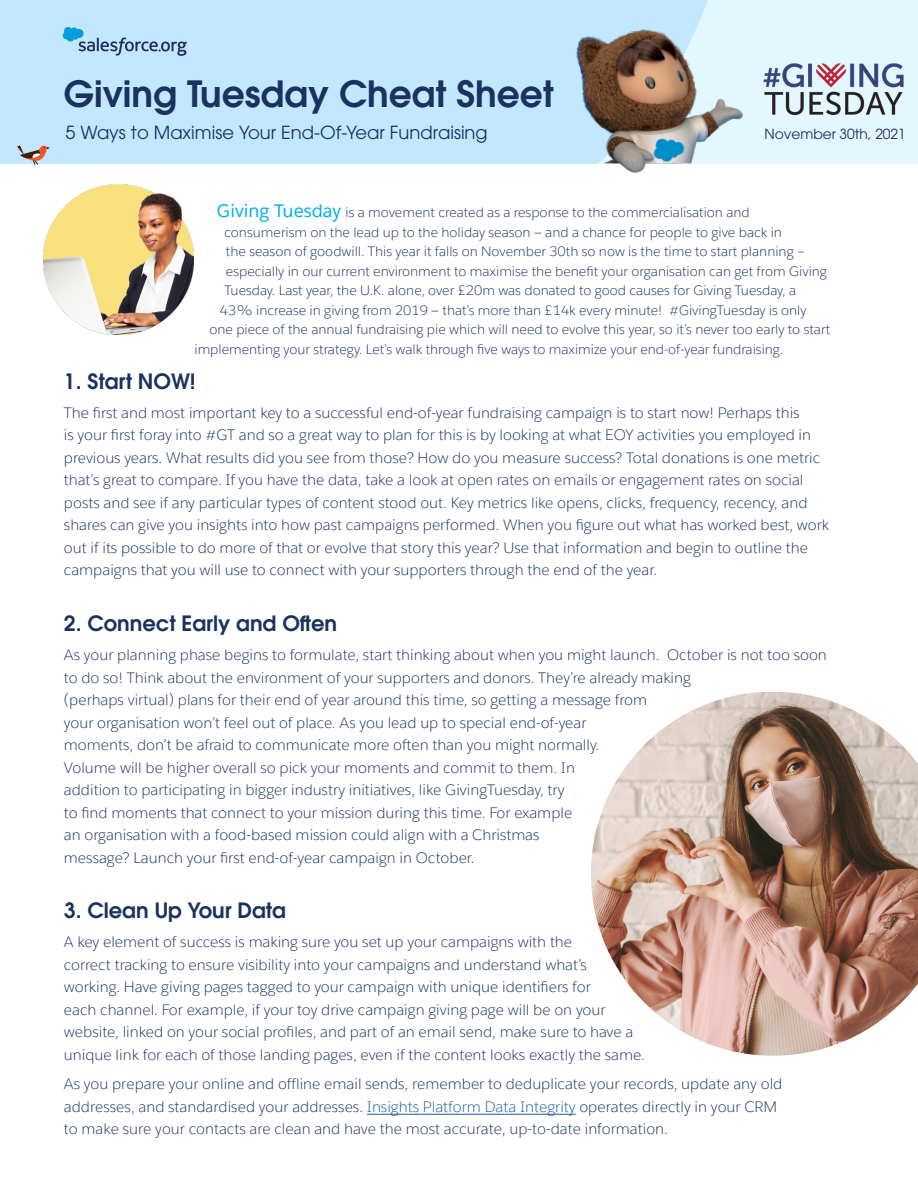
<style>
.page{position:relative;width:918px;height:1188px;background:#fff}
.page>*{position:absolute;margin:0;border:0;box-sizing:border-box;transform-origin:0 0}
.t1{font:600 36px "ITC Avant Garde Pro";color:#1b315f}
.t2{font:600 21px "ITC Avant Garde Pro";color:#1a325e}
.t3{font:18px "ITC Avant Garde Pro";color:#1b315f}
.t4{font:300 15px/22.5px "Salesforce Sans";color:#1a325e}
.t5{font:13.8px "ITC Avant Garde Pro";letter-spacing:-.005em;color:#1b315f}
.t6{font:300 13.5px "Salesforce Sans";color:#1a325e}
.s1{font-weight:400;font-size:18px;color:#00aeef}
.s2{color:#175d9e}
</style>
<div class="page">
<div style="left:0;top:0;width:918px;height:164px;background:#e3f7ff"></div>
<div style="left:0;top:0;width:708px;height:164px;background:#c2e8ff"></div>
<svg style="left:63px;top:27px;width:124px;height:29px;background:#9ec7e5"></svg>
<img style="left:763px;top:63px;width:141px;height:53px">
<img style="left:44px;top:184px;width:149px;height:150px">
<img style="left:591px;top:692px;width:327px;height:364px">
<svg style="left:16px;top:146px;width:34px;height:19px"></svg>
<img style="left:571px;top:26px;width:172px;height:147px">
<hr style="left:367px;top:1114px;width:209px;height:1px;background:#175d9e">
<p class="t1" style="left:64px;top:70px;width:491px">Giving Tuesday Cheat Sheet</p>
<p class="t3" style="left:66px;top:121px;width:424px">5 Ways to Maximise Your End-Of-Year Fundraising</p>
<p class="t5" style="left:765px;top:125px;width:143px">November 30th, 2021</p>
<p class="t6" style="left:217px;top:204px;width:534px"><span class="s1">Giving Tuesday</span> is a movement created as a response to the commercialisation and</p>
<p class="t6" style="left:224px;top:224px;width:559px">consumerism on the lead up to the holiday season — and a chance for people to give back in</p>
<p class="t6" style="left:226px;top:243px;width:581px">the season of goodwill. This year it falls on November 30th so now is the time to start planning –</p>
<p class="t6" style="left:226px;top:263px;width:603px">especially in our current environment to maximise the benefit your organisation can get from Giving</p>
<p class="t6" style="left:224px;top:282px;width:573px">Tuesday. Last year, the U.K. alone, over £20m was donated to good causes for Giving Tuesday, a</p>
<p class="t6" style="left:220px;top:302px;width:588px">43% increase in giving from 2019 — that’s more than £14k every minute! #GivingTuesday is only</p>
<p class="t6" style="left:209px;top:321px;width:622px">one piece of the annual fundraising pie which will need to evolve this year, so it’s never too early to start</p>
<p class="t6" style="left:194px;top:341px;width:590px">implementing your strategy. Let’s walk through five ways to maximize your end-of-year fundraising.</p>
<p class="t2" style="left:64px;top:367px;width:133px">1. Start NOW!</p>
<p class="t4" style="left:64px;top:401px;width:767px">The first and most important key to a successful end-of-year fundraising campaign is to start now! Perhaps this<br>is your first foray into #GT and so a great way to plan for this is by looking at what EOY activities you employed in previous years. What results did you see from those? How do you measure success? Total donations is one metric that’s great to compare. If you have the data, take a look at open rates on emails or engagement rates on social posts and see if any particular types of content stood out. Key metrics like opens, clicks, frequency, recency, and shares can give you insights into how past campaigns performed. When you figure out what has worked best, work out if its possible to do more of that or evolve that story this year? Use that information and begin to outline the campaigns that you will use to connect with your supporters through the end of the year.</p>
<p class="t2" style="left:64px;top:609px;width:275px">2. Connect Early and Often</p>
<p class="t4" style="left:64px;top:644px;width:764px">As your planning phase begins to formulate, start thinking about when you might launch. October is not too soon to do so! Think about the environment of your supporters and donors. They’re already making<br>(perhaps virtual) plans for their end of year around this time, so getting a message from<br>your organisation won’t feel out of place. As you lead up to special end-of-year<br>moments, don’t be afraid to communicate more often than you might normally.<br>Volume will be higher overall so pick your moments and commit to them. In<br>addition to participating in bigger industry initiatives, like GivingTuesday, try<br>to find moments that connect to your mission during this time. For example<br>an organisation with a food-based mission could align with a Christmas<br>message? Launch your first end-of-year campaign in October.</p>
<p class="t2" style="left:64px;top:897px;width:224px">3. Clean Up Your Data</p>
<p class="t4" style="left:64px;top:931px;width:582px">A key element of success is making sure you set up your campaigns with the<br>correct tracking to ensure visibility into your campaigns and understand what’s working. Have giving pages tagged to your campaign with unique identifiers for<br>each channel. For example, if your toy drive campaign giving page will be on your website, linked on your social profiles, and part of an email send, make sure to have a unique link for each of those landing pages, even if the content looks exactly the same.</p>
<p class="t4" style="left:64px;top:1073px;width:720px">As you prepare your online and offline email sends, remember to deduplicate your records, update any old addresses, and standardised your addresses. <span class="s2">Insights Platform Data Integrity</span> operates directly in your CRM to make sure your contacts are clean and have the most accurate, up-to-date information.</p>
</div>
